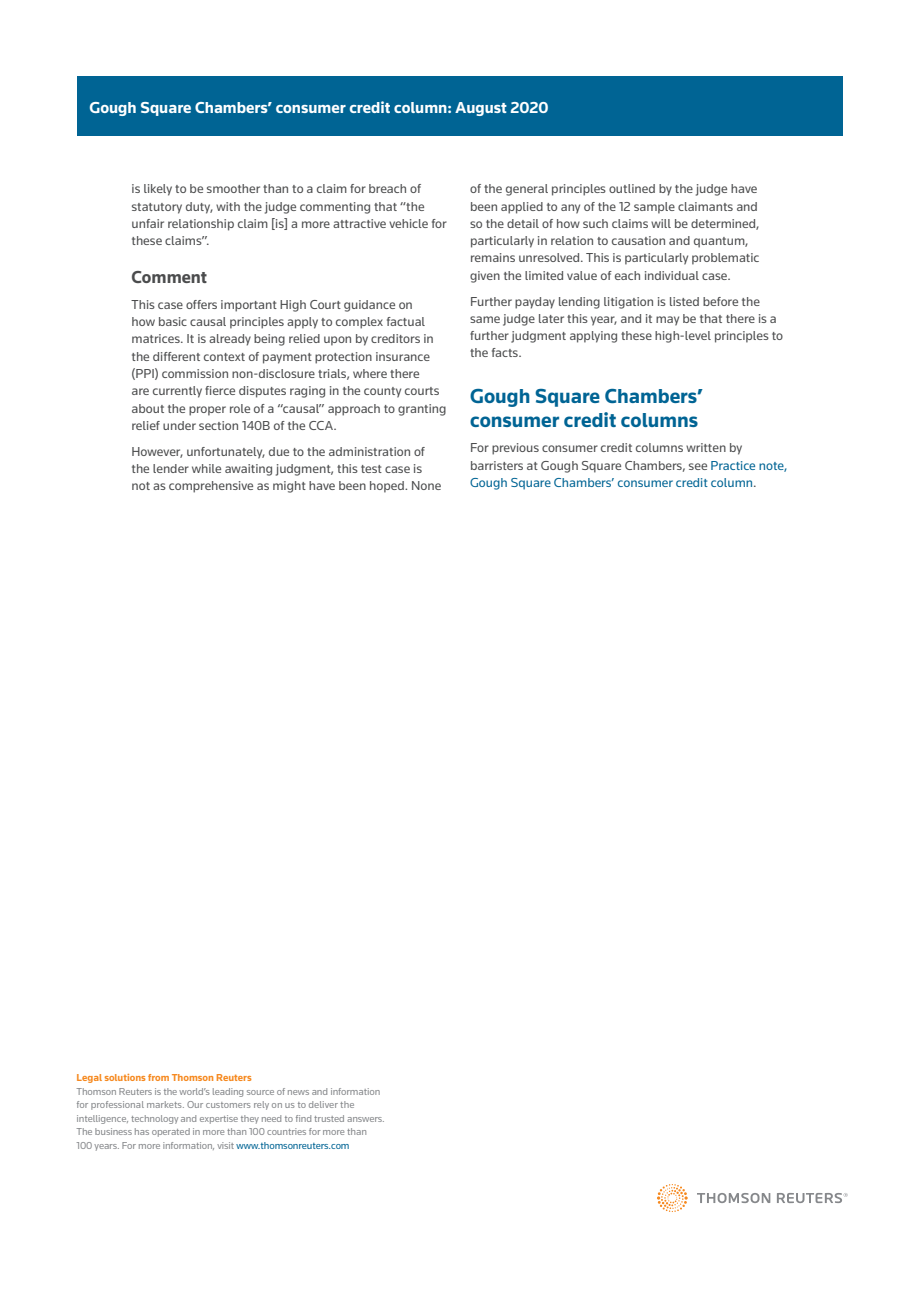
<style>
.page{position:relative;width:919px;height:1289px;background:#fff}
.page>*{position:absolute;margin:0;border:0;box-sizing:border-box;transform-origin:0 0}
.t1{font:700 21px/24px "Knowledge";color:#006494}
.t2{font:700 18px "Knowledge";color:#4b4c4d}
.t3{font:700 16.5px "Knowledge";color:#fff}
.t4{font:13.5px/17.2px "Knowledge";color:#4b4c4d}
.t5{font:10.5px/13.5px "Knowledge";letter-spacing:-.01em;color:#86888b}
.t6{font:700 10.5px "Knowledge";color:#f6891f}
.s1{color:#006494}
</style>
<div class="page">
<svg style="left:657px;top:1184px;width:30px;height:27px"></svg>
<svg style="left:697px;top:1192px;width:150px;height:11px"></svg>
<div style="left:77px;top:77px;width:765px;height:59px;background:#006494"></div>
<p class="t3" style="left:89px;top:97px;width:460px">Gough Square Chambers’ consumer credit column: August 2020</p>
<p class="t4" style="left:131px;top:180px;width:316px">is likely to be smoother than to a claim for breach of statutory duty, with the judge commenting that “the unfair relationship claim [is] a more attractive vehicle for these claims”.</p>
<h2 class="t2" style="left:131px;top:266px;width:77px">Comment</h2>
<p class="t4" style="left:131px;top:295px;width:316px">This case offers important High Court guidance on<br>how basic causal principles apply to complex factual matrices. It is already being relied upon by creditors in the different context of payment protection insurance (PPI) commission non-disclosure trials, where there<br>are currently fierce disputes raging in the county courts about the proper role of a “causal” approach to granting relief under section 140B of the CCA.</p>
<p class="t4" style="left:131px;top:442px;width:311px">However, unfortunately, due to the administration of the lender while awaiting judgment, this test case is not as comprehensive as might have been hoped. None</p>
<p class="t4" style="left:470px;top:180px;width:291px">of the general principles outlined by the judge have been applied to any of the 12 sample claimants and so the detail of how such claims will be determined, particularly in relation to causation and quantum, remains unresolved. This is particularly problematic given the limited value of each individual case.</p>
<p class="t4" style="left:470px;top:292px;width:314px">Further payday lending litigation is listed before the same judge later this year, and it may be that there is a further judgment applying these high-level principles to the facts.</p>
<h1 class="t1" style="left:470px;top:383px;width:234px">Gough Square Chambers’ consumer credit columns</h1>
<p class="t4" style="left:470px;top:439px;width:319px">For previous consumer credit columns written by barristers at Gough Square Chambers, see <span class="s1">Practice note,<br>Gough Square Chambers’ consumer credit column</span>.</p>
<p class="t6" style="left:77px;top:1071px;width:177px">Legal solutions from Thomson Reuters</p>
<p class="t5" style="left:77px;top:1084px;width:310px">Thomson Reuters is the world’s leading source of news and information for professional markets. Our customers rely on us to deliver the intelligence, technology and expertise they need to find trusted answers.<br>The business has operated in more than 100 countries for more than 100 years. For more information, visit <span class="s1">www.thomsonreuters.com</span></p>
</div>
